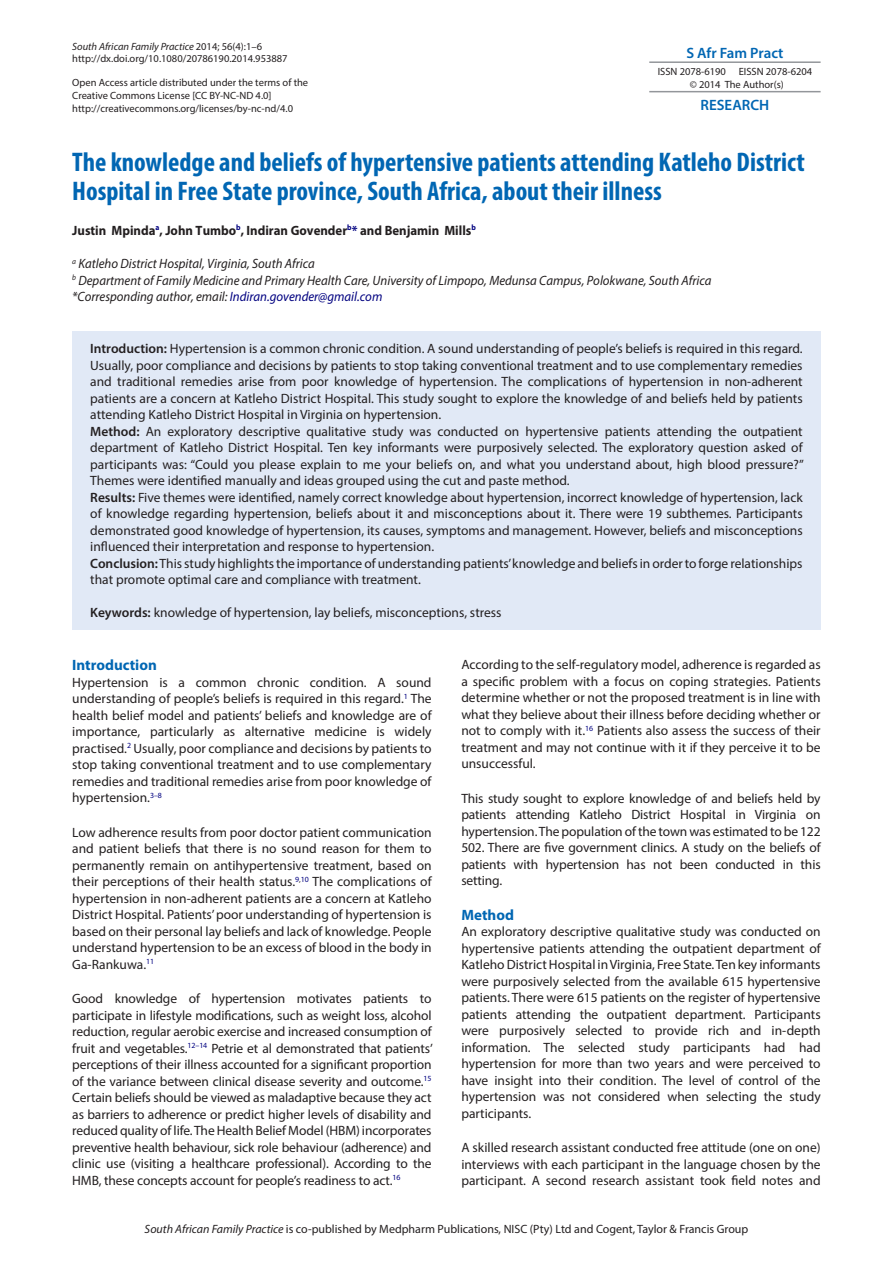
<style>
.page{position:relative;width:893px;height:1263px;background:#fff}
.page>*{position:absolute;margin:0;border:0;box-sizing:border-box;transform-origin:0 0}
.t1{font:700 condensed 27px/28.5px "Myriad Pro";color:#0166b3}
.t2{font:600 15px "Myriad Pro";color:#0166b3}
.t3{font:700 15px "Myriad Pro";color:#0166b3}
.t4{font:13.5px/16.5px "Myriad Pro";color:#231f20;text-align:justify}
.t5{font:italic 13.5px/16.5px "Myriad Pro";color:#231f20;scale:.95 1}
.t6{font:700 13.5px "Myriad Pro";color:#231f20;scale:.95 1}
.t7{font:12px "Myriad Pro";color:#231f20}
.t8{font:10.5px/12.6px "Myriad Pro";color:#231f20}
.s1{font-style:italic}
.s2{color:#000080}
.s3{font-weight:600}
</style>
<div class="page">
<hr style="left:649px;top:61px;width:172px;height:2px;background:#93969a">
<hr style="left:649px;top:91px;width:172px;height:1px;background:#93969a">
<div style="left:72px;top:331px;width:749px;height:298px;background:#e1e9f6"></div>
<p class="t8" style="left:72px;top:40px;width:217px"><span class="s1">South African Family Practice</span> 2014; 56(4):1–6 http://dx.doi.org/10.1080/20786190.2014.953887</p>
<p class="t8" style="left:72px;top:76px;width:237px">Open Access article distributed under the terms of the<br>Creative Commons License [CC BY-NC-ND 4.0] http://creativecommons.org/licenses/by-nc-nd/4.0</p>
<h1 class="t1" style="left:72px;top:147px;width:734px">The knowledge and beliefs of hypertensive patients attending Katleho District<br>Hospital in Free State province, South Africa, about their illness</h1>
<p class="t6" style="left:72px;top:222px;width:426px">Justin Mpinda<sup>a</sup>, John Tumbo<sup>b</sup>, Indiran Govender<sup>b</sup><span class="s2">*</span> and Benjamin Mills<sup>b</sup></p>
<p class="t5" style="left:72px;top:255px;width:674px"><sup>a</sup> Katleho District Hospital, Virginia, South Africa<br><sup>b</sup> Department of Family Medicine and Primary Health Care, University of Limpopo, Medunsa Campus, Polokwane, South Africa *Corresponding author, email: <span class="s2">Indiran.govender@gmail.com</span></p>
<p class="t4" style="left:90px;top:340px;width:715px;text-align:left"><span class="s3">Introduction:</span> Hypertension is a common chronic condition. A sound understanding of people’s beliefs is required in this regard.<br>Usually, poor compliance and decisions by patients to stop taking conventional treatment and to use complementary remedies and traditional remedies arise from poor knowledge of hypertension. The complications of hypertension in non-adherent patients are a concern at Katleho District Hospital. This study sought to explore the knowledge of and beliefs held by patients attending Katleho District Hospital in Virginia on hypertension.<br><span class="s3">Method:</span> An exploratory descriptive qualitative study was conducted on hypertensive patients attending the outpatient department of Katleho District Hospital. Ten key informants were purposively selected. The exploratory question asked of participants was: “Could you please explain to me your beliefs on, and what you understand about, high blood pressure?” Themes were identified manually and ideas grouped using the cut and paste method.<br><span class="s3">Results:</span> Five themes were identified, namely correct knowledge about hypertension, incorrect knowledge of hypertension, lack of knowledge regarding hypertension, beliefs about it and misconceptions about it. There were 19 subthemes. Participants demonstrated good knowledge of hypertension, its causes, symptoms and management. However, beliefs and misconceptions influenced their interpretation and response to hypertension.<br><span class="s3">Conclusion:</span> This study highlights the importance of understanding patients’ knowledge and beliefs in order to forge relationships that promote optimal care and compliance with treatment.</p>
<p class="t4" style="left:90px;top:604px;width:413px"><span class="s3">Keywords:</span> knowledge of hypertension, lay beliefs, misconceptions, stress</p>
<p class="t3" style="left:72px;top:655px;width:86px">Introduction</p>
<p class="t4" style="left:72px;top:674px;width:361px">Hypertension is a common chronic condition. A sound understanding of people’s beliefs is required in this regard.<sup>1</sup> The health belief model and patients’ beliefs and knowledge are of importance, particularly as alternative medicine is widely practised.<sup>2</sup> Usually, poor compliance and decisions by patients to stop taking conventional treatment and to use complementary remedies and traditional remedies arise from poor knowledge of hypertension.<sup>3–8</sup></p>
<p class="t4" style="left:72px;top:824px;width:361px">Low adherence results from poor doctor patient communication and patient beliefs that there is no sound reason for them to permanently remain on antihypertensive treatment, based on their perceptions of their health status.<sup>9</sup><sup>,</sup><sup>10</sup> The complications of hypertension in non-adherent patients are a concern at Katleho District Hospital. Patients’ poor understanding of hypertension is based on their personal lay beliefs and lack of knowledge. People understand hypertension to be an excess of blood in the body in Ga-Rankuwa.<sup>11</sup></p>
<p class="t4" style="left:72px;top:990px;width:362px">Good knowledge of hypertension motivates patients to participate in lifestyle modifications, such as weight loss, alcohol reduction, regular aerobic exercise and increased consumption of fruit and vegetables.<sup>12–14</sup> Petrie et al demonstrated that patients’ perceptions of their illness accounted for a significant proportion of the variance between clinical disease severity and outcome.<sup>15<br></sup>Certain beliefs should be viewed as maladaptive because they act as barriers to adherence or predict higher levels of disability and reduced quality of life. The Health Belief Model (HBM) incorporates preventive health behaviour, sick role behaviour (adherence) and clinic use (visiting a healthcare professional). According to the HMB, these concepts account for people’s readiness to act.<sup>16</sup></p>
<p class="t2" style="left:686px;top:43px;width:99px">S Afr Fam Pract</p>
<p class="t8" style="left:658px;top:65px;width:156px;text-align:center">ISSN 2078-6190 EISSN 2078-6204 © 2014 The Author(s)</p>
<p class="t2" style="left:701px;top:95px;width:70px">RESEARCH</p>
<p class="t4" style="left:461px;top:656px;width:361px">According to the self-regulatory model, adherence is regarded as a specific problem with a focus on coping strategies. Patients determine whether or not the proposed treatment is in line with what they believe about their illness before deciding whether or not to comply with it.<sup>16</sup> Patients also assess the success of their treatment and may not continue with it if they perceive it to be unsuccessful.</p>
<p class="t4" style="left:461px;top:790px;width:361px">This study sought to explore knowledge of and beliefs held by patients attending Katleho District Hospital in Virginia on hypertension. The population of the town was estimated to be 122<br>502. There are five government clinics. A study on the beliefs of patients with hypertension has not been conducted in this setting.</p>
<p class="t3" style="left:461px;top:905px;width:54px">Method</p>
<p class="t4" style="left:461px;top:923px;width:361px">An exploratory descriptive qualitative study was conducted on hypertensive patients attending the outpatient department of Katleho District Hospital in Virginia, Free State. Ten key informants were purposively selected from the available 615 hypertensive patients. There were 615 patients on the register of hypertensive patients attending the outpatient department. Participants were purposively selected to provide rich and in-depth information. The selected study participants had had hypertension for more than two years and were perceived to have insight into their condition. The level of control of the hypertension was not considered when selecting the study participants.</p>
<p class="t4" style="left:461px;top:1139px;width:361px">A skilled research assistant conducted free attitude (one on one) interviews with each participant in the language chosen by the participant. A second research assistant took field notes and</p>
<p class="t7" style="left:145px;top:1221px;width:605px"><span class="s1">South African Family Practice</span> is co-published by Medpharm Publications, NISC (Pty) Ltd and Cogent, Taylor &amp; Francis Group</p>
</div>
